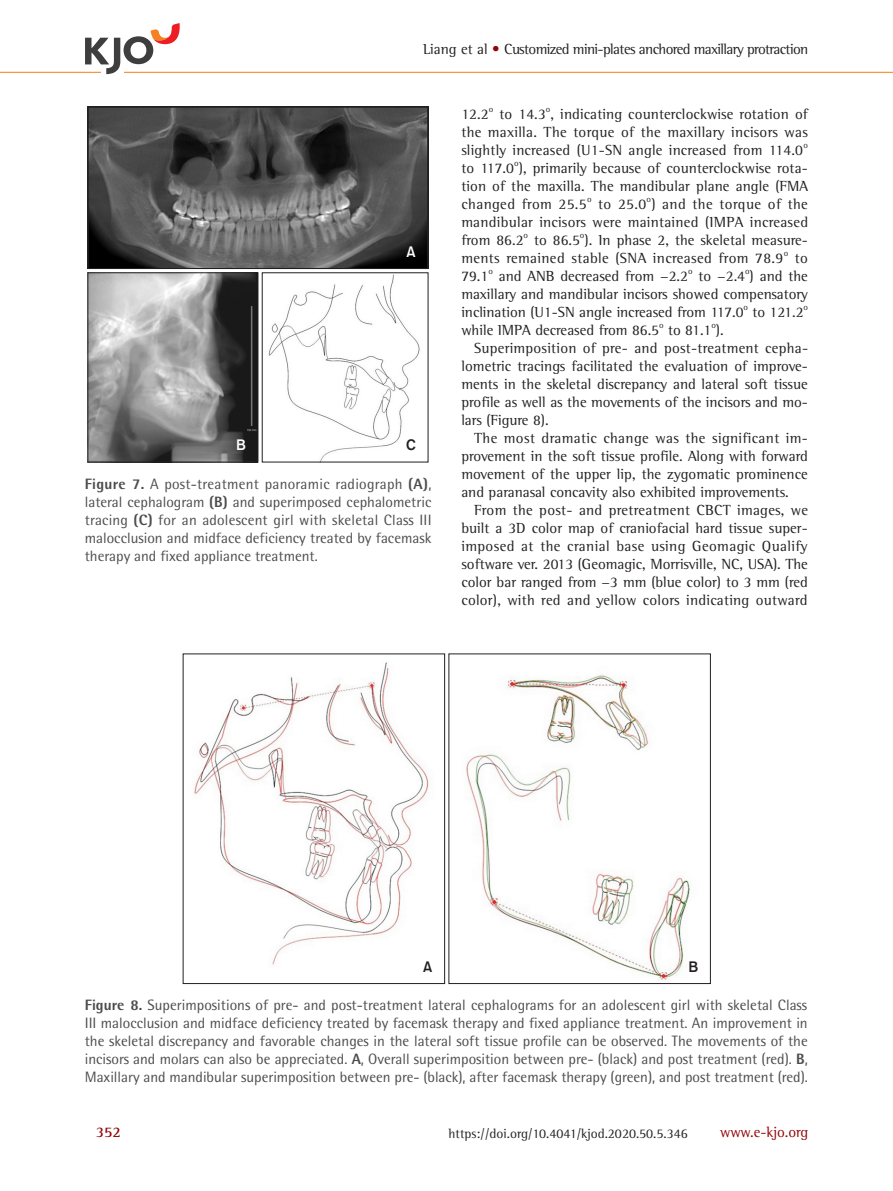
<style>
.page{position:relative;width:893px;height:1191px;background:#fff}
.page>*{position:absolute;margin:0;border:0;box-sizing:border-box;transform-origin:0 0}
.t1{font:15px/18px "Rotis Semi Serif Std";letter-spacing:.005em;color:#231f20}
.t2{font:15px/18px "Rotis Semi Sans Std";color:#4b4c4d;text-align:justify}
.t3{font:15px "Rotis Semi Serif Std";letter-spacing:.025em;color:#231f20}
.t4{font:15px "Rotis Semi Serif Std";letter-spacing:-.04em;color:#231f20}
.t5{font:15px "Rotis Semi Serif Std";color:#920407}
.t6{font:700 15px "Rotis Semi Serif Std";color:#920407}
.t7{font:15px "Gothic 725 BT Bold A";color:#231f20}
.t8{font:15px "Gothic 725 BT Bold A";color:#fff}
.t9{font:13.5px "Rotis Semi Serif Std";color:#231f20}
.t10{font:8.7px "Rotis Semi Serif Std";color:#231f20}
.s1{color:#920407}
.s2{font-weight:800}
</style>
<div class="page">
<hr style="left:0;top:72px;width:893px;height:1px;background:#f58220">
<svg style="left:85px;top:23px;width:95px;height:51px"></svg>
<svg style="left:87px;top:106px;width:342px;height:356px"></svg>
<svg style="left:183px;top:653px;width:528px;height:331px"></svg>
<p class="t4" style="left:423px;top:40px;width:387px">Liang et al <span class="s1">•</span> Customized mini-plates anchored maxillary protraction</p>
<p class="t8" style="left:406px;top:243px;width:11px">A</p>
<p class="t8" style="left:236px;top:436px;width:11px">B</p>
<p class="t7" style="left:406px;top:436px;width:11px">C</p>
<p class="t2" style="left:85px;top:475px;width:348px"><span class="s2">Figure 7.</span> A post-treatment panoramic radiograph <span class="s2">(A)</span>, lateral cephalogram <span class="s2">(B)</span> and superimposed cephalometric tracing <span class="s2">(C)</span> for an adolescent girl with skeletal Class III malocclusion and midface deficiency treated by facemask therapy and fixed appliance treatment.</p>
<p class="t10" style="left:546px;top:104px;width:6px">o</p>
<p class="t1" style="left:461px;top:123px;width:348px">the maxilla. The torque of the maxillary incisors was slightly increased (U1-SN angle increased from 114.0</p>
<p class="t1" style="left:461px;top:105px;width:29px">12.2</p>
<p class="t10" style="left:489px;top:104px;width:6px">o</p>
<p class="t1" style="left:499px;top:105px;width:310px">to 14.3 , indicating counterclockwise rotation of</p>
<p class="t10" style="left:803px;top:140px;width:6px">o</p>
<p class="t1" style="left:461px;top:159px;width:348px">to 117.0 ), primarily because of counterclockwise rota-</p>
<p class="t10" style="left:514px;top:158px;width:6px">o</p>
<p class="t1" style="left:461px;top:177px;width:348px">tion of the maxilla. The mandibular plane angle (FMA changed from 25.5</p>
<p class="t10" style="left:647px;top:194px;width:6px">o</p>
<p class="t1" style="left:461px;top:213px;width:348px">mandibular incisors were maintained (IMPA increased from 86.2</p>
<p class="t10" style="left:587px;top:194px;width:6px">o</p>
<p class="t3" style="left:598px;top:195px;width:211px">to 25.0 ) and the torque of the</p>
<p class="t10" style="left:580px;top:230px;width:6px">o</p>
<p class="t3" style="left:461px;top:249px;width:323px">ments remained stable (SNA increased from 78.9</p>
<p class="t10" style="left:784px;top:248px;width:6px">o</p>
<p class="t1" style="left:795px;top:249px;width:15px">to</p>
<p class="t1" style="left:461px;top:267px;width:28px">79.1</p>
<p class="t10" style="left:488px;top:266px;width:6px">o</p>
<p class="t1" style="left:499px;top:267px;width:191px">and ANB decreased from −2.2</p>
<p class="t10" style="left:688px;top:266px;width:6px">o</p>
<p class="t1" style="left:698px;top:267px;width:111px">to −2.4 ) and the</p>
<p class="t10" style="left:523px;top:230px;width:6px">o</p>
<p class="t1" style="left:534px;top:231px;width:276px">to 86.5 ). In phase 2, the skeletal measure-</p>
<p class="t10" style="left:745px;top:266px;width:6px">o</p>
<p class="t1" style="left:461px;top:285px;width:348px">maxillary and mandibular incisors showed compensatory inclination (U1-SN angle increased from 117.0</p>
<p class="t10" style="left:743px;top:302px;width:6px">o</p>
<p class="t1" style="left:752px;top:303px;width:53px">to 121.2</p>
<p class="t10" style="left:803px;top:302px;width:6px">o</p>
<p class="t1" style="left:461px;top:321px;width:199px">while IMPA decreased from 86.5</p>
<p class="t10" style="left:659px;top:320px;width:6px">o</p>
<p class="t1" style="left:668px;top:321px;width:57px">to 81.1 ).</p>
<p class="t10" style="left:711px;top:320px;width:6px">o</p>
<p class="t1" style="left:461px;top:339px;width:348px;text-align:justify;text-indent:13px">Superimposition of pre- and post-treatment cepha&shy;lometric tracings facilitated the evaluation of improve&shy;ments in the skeletal discrepancy and lateral soft tissue profile as well as the movements of the incisors and mo&shy;lars (Figure 8).</p>
<p class="t1" style="left:461px;top:429px;width:348px;text-align:justify;text-indent:13px">The most dramatic change was the significant im&shy;provement in the soft tissue profile. Along with forward movement of the upper lip, the zygomatic prominence and paranasal concavity also exhibited improvements.</p>
<p class="t1" style="left:461px;top:501px;width:348px;text-align:justify;text-indent:13px">From the post- and pretreatment CBCT images, we built a 3D color map of craniofacial hard tissue super&shy;imposed at the cranial base using Geomagic Qualify software ver. 2013 (Geomagic, Morrisville, NC, USA). The color bar ranged from −3 mm (blue color) to 3 mm (red color), with red and yellow colors indicating outward</p>
<p class="t7" style="left:423px;top:957px;width:11px">A</p>
<p class="t7" style="left:688px;top:957px;width:11px">B</p>
<p class="t2" style="left:85px;top:996px;width:725px"><span class="s2">Figure 8.</span> Superimpositions of pre- and post-treatment lateral cephalograms for an adolescent girl with skeletal Class III malocclusion and midface deficiency treated by facemask therapy and fixed appliance treatment. An improvement in the skeletal discrepancy and favorable changes in the lateral soft tissue profile can be observed. The movements of the incisors and molars can also be appreciated. <span class="s2">A</span>, Overall superimposition between pre- (black) and post treatment (red). <span class="s2">B</span>, Maxillary and mandibular superimposition between pre- (black), after facemask therapy (green), and post treatment (red).</p>
<p class="t6" style="left:96px;top:1122px;width:27px">352</p>
<p class="t9" style="left:449px;top:1125px;width:241px">https://doi.org/10.4041/kjod.2020.50.5.346</p>
<p class="t5" style="left:720px;top:1122px;width:90px">www.e-kjo.org</p>
</div>
